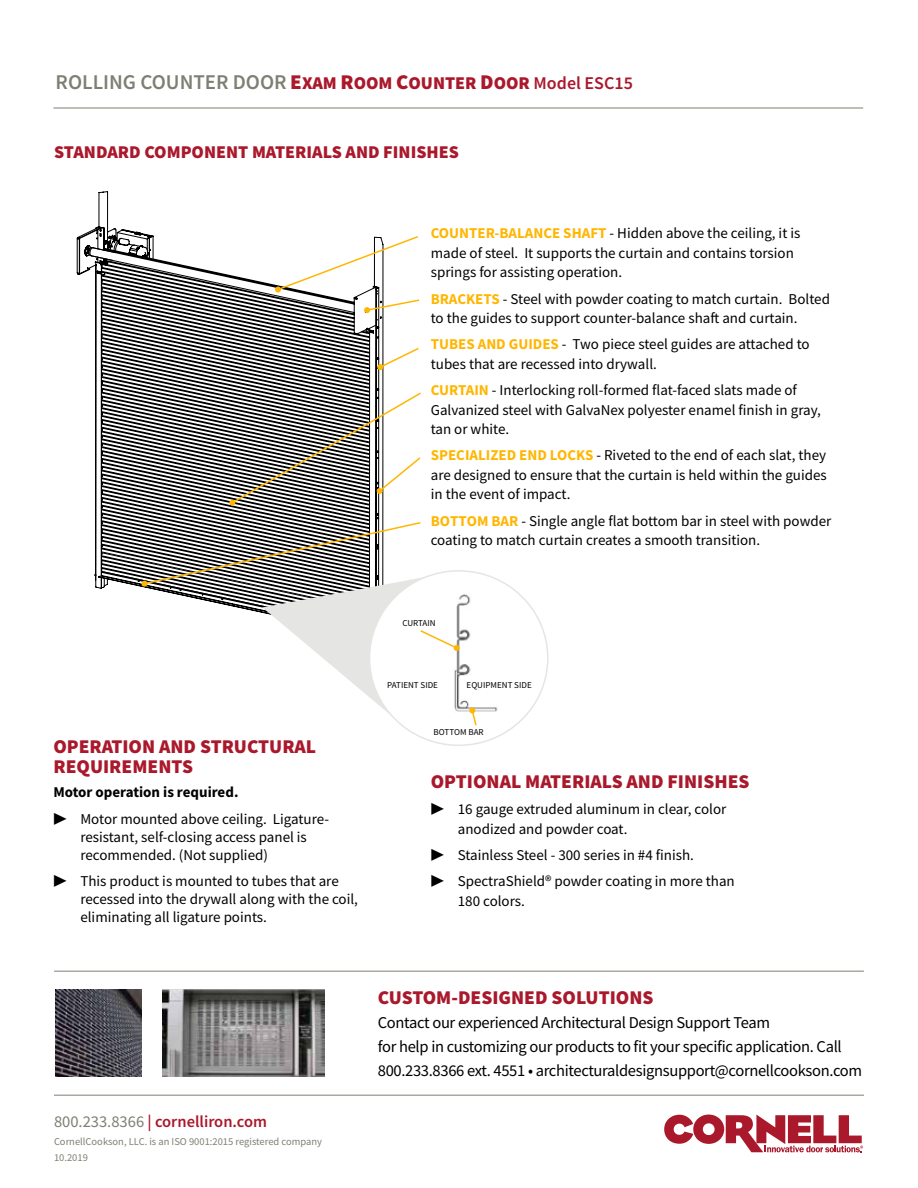
<style>
.page{position:relative;width:918px;height:1188px;background:#fff}
.page>*{position:absolute;margin:0;border:0;box-sizing:border-box;transform-origin:0 0}
.t1{font:600 21px "Source Sans Pro";color:#7e7f73}
.t2{font:900 19.5px/19.5px "Source Sans Pro";color:#aa182c}
.t3{font:900 18px "Source Sans Pro";color:#aa182c}
.t4{font:16.5px/24px "Source Sans Pro";letter-spacing:-.02em;color:#000}
.t5{font:600 16.5px "Source Sans Pro";color:#aa182c}
.t6{font:15px/19.5px "Source Sans Pro";color:#000}
.t7{font:700 15px "Source Sans Pro";color:#000}
.t8{font:10.5px "Source Sans Pro";color:#7e7f73}
.t9{font:9px "Source Sans Pro";color:#000}
.s1{font-weight:900;color:#aa182c}
.s2{font-weight:900;font-size:18px;color:#aa182c}
.s3{font-size:18px;color:#aa182c}
.s4{font-weight:700;color:#ffb600}
.s5{font-weight:400;color:#7e7f73}
</style>
<div class="page">
<hr style="left:54px;top:971px;width:810px;height:1px;background:#7e7f73">
<hr style="left:53px;top:108px;width:810px;height:1px;background:#7e7f73">
<hr style="left:54px;top:1095px;width:810px;height:1px;background:#7e7f73">
<svg style="left:664px;top:1115px;width:199px;height:37px"></svg>
<img style="left:162px;top:990px;width:162px;height:86px">
<img style="left:55px;top:990px;width:87px;height:86px">
<img style="left:460px;top:594px;width:38px;height:118px">
<svg style="left:76px;top:191px;width:384px;height:542px"></svg>
<svg style="left:469px;top:707px;width:9px;height:19px"></svg>
<h1 class="t1" style="left:56px;top:69px;width:579px">ROLLING COUNTER DOOR <span class="s1">E</span><span class="s2">XAM</span> <span class="s1">R</span><span class="s2">OOM</span> <span class="s1">C</span><span class="s2">OUNTER</span> <span class="s1">D</span><span class="s2">OOR</span> <span class="s3">Model ESC15</span></h1>
<p class="t3" style="left:54px;top:139px;width:406px">STANDARD COMPONENT MATERIALS AND FINISHES</p>
<p class="t6" style="left:431px;top:224px;width:371px"><span class="s4">COUNTER-BALANCE SHAFT</span> - Hidden above the ceiling, it is made of steel. It supports the curtain and contains torsion springs for assisting operation.</p>
<p class="t6" style="left:431px;top:289px;width:401px"><span class="s4">BRACKETS</span> - Steel with powder coating to match curtain. Bolted to the guides to support counter-balance shaft and curtain.</p>
<p class="t6" style="left:431px;top:335px;width:380px"><span class="s4">TUBES AND GUIDES</span> - Two piece steel guides are attached to tubes that are recessed into drywall.</p>
<p class="t6" style="left:431px;top:380px;width:392px"><span class="s4">CURTAIN</span> - Interlocking roll-formed flat-faced slats made of<br>Galvanized steel with GalvaNex polyester enamel finish in gray, tan or white.</p>
<p class="t6" style="left:431px;top:446px;width:398px;text-align:justify"><span class="s4">SPECIALIZED END LOCKS</span> - Riveted to the end of each slat, they are designed to ensure that the curtain is held within the guides in the event of impact.</p>
<p class="t6" style="left:431px;top:511px;width:402px"><span class="s4">BOTTOM BAR</span> - Single angle flat bottom bar in steel with powder coating to match curtain creates a smooth transition.</p>
<p class="t9" style="left:402px;top:617px;width:35px">CURTAIN</p>
<p class="t9" style="left:387px;top:679px;width:52px">PATIENT SIDE</p>
<p class="t9" style="left:467px;top:680px;width:67px">EQUIPMENT SIDE</p>
<h2 class="t2" style="left:53px;top:737px;width:264px">OPERATION AND STRUCTURAL<br>REQUIREMENTS</h2>
<p class="t7" style="left:53px;top:782px;width:187px">Motor operation is required.</p>
<p class="t6" style="left:80px;top:810px;width:250px;line-height:18px;text-indent:-27px">▶ Motor mounted above ceiling. Ligature&shy;resistant, self-closing access panel is recommended. (Not supplied)</p>
<p class="t6" style="left:80px;top:872px;width:279px;line-height:18px;text-indent:-27px">▶ This product is mounted to tubes that are recessed into the drywall along with the coil, eliminating all ligature points.</p>
<p class="t9" style="left:434px;top:726px;width:52px">BOTTOM BAR</p>
<h2 class="t2" style="left:431px;top:772px;width:320px">OPTIONAL MATERIALS AND FINISHES</h2>
<p class="t6" style="left:458px;top:800px;width:270px;text-indent:-27px">▶ 16 gauge extruded aluminum in clear, color anodized and powder coat.</p>
<p class="t6" style="left:431px;top:842px;width:306px;line-height:26.2px">▶ Stainless Steel - 300 series in #4 finish.<br>▶ SpectraShield® powder coating in more than</p>
<p class="t6" style="left:458px;top:891px;width:69px">180 colors.</p>
<p class="t5" style="left:54px;top:1111px;width:215px"><span class="s5">800.233.8366</span> | cornelliron.com</p>
<p class="t8" style="left:54px;top:1135px;width:270px">CornellCookson, LLC. is an ISO 9001:2015 registered company</p>
<p class="t8" style="left:54px;top:1151px;width:35px">10.2019</p>
<h2 class="t2" style="left:378px;top:987px;width:277px">CUSTOM-DESIGNED SOLUTIONS</h2>
<p class="t4" style="left:378px;top:1010px;width:486px">Contact our experienced Architectural Design Support Team<br>for help in customizing our products to fit your specific application. Call<br>800.233.8366 ext. 4551 • architecturaldesignsupport@cornellcookson.com</p>
</div>
